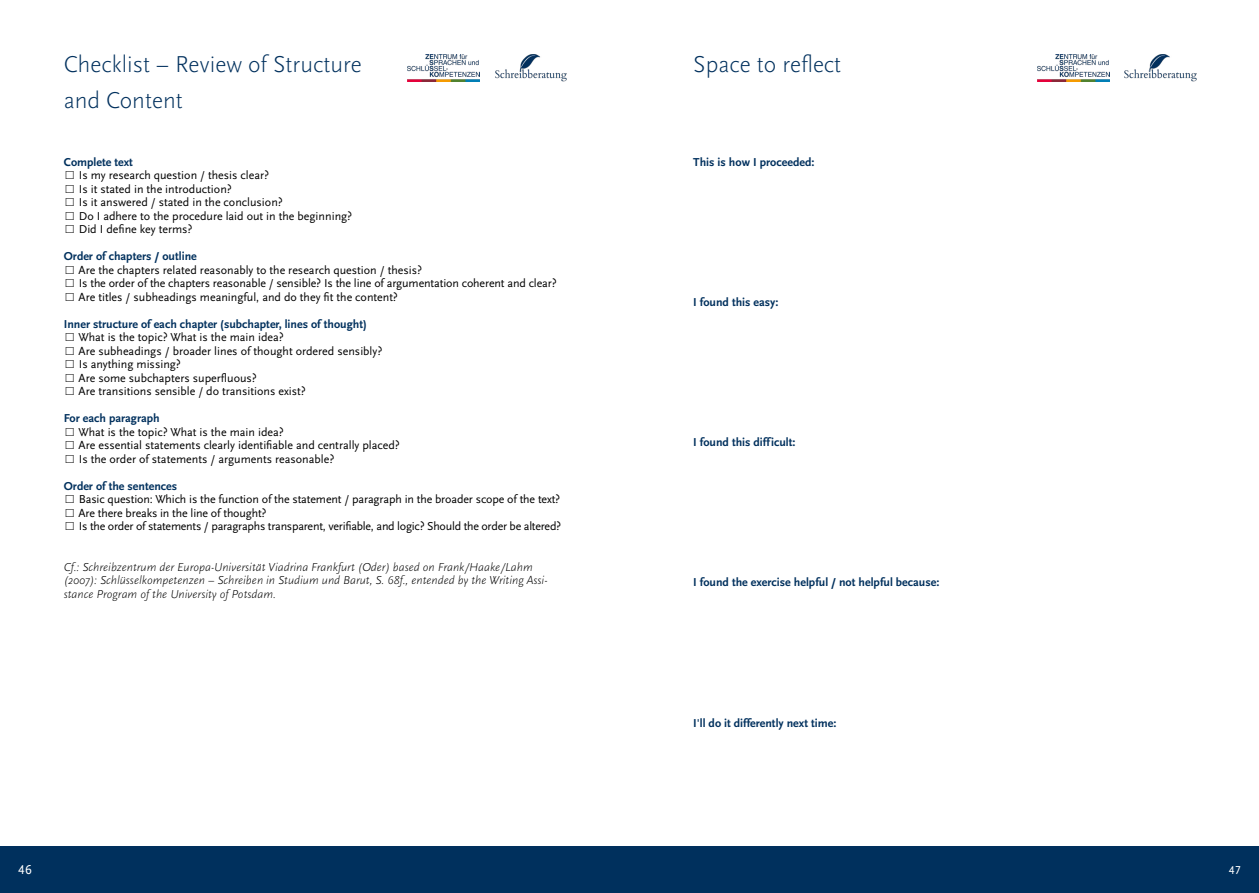
<style>
.page{position:relative;width:1259px;height:893px;background:#fff}
.page>*{position:absolute;margin:0;border:0;box-sizing:border-box;transform-origin:0 0}
.t1{font:300 24px/36px "Scala Sans Pro";color:#00305d}
.t2{font:13.5px "Scala Sans Pro";color:#fff}
.t3{font:12px "Scala Sans Pro";color:#000}
.t4{font:700 12px "Scala Sans Pro";color:#00305d}
.t5{font:italic 300 12px/13.5px "Scala Sans Pro";color:#000}
.t6{font:12px "Scala Sans Pro";letter-spacing:-.02em;color:#000}
.t7{font:12px "Scala Sans Pro";color:#fff}
</style>
<div class="page">
<div style="left:0;top:846px;width:1259px;height:47px;background:#00305d"></div>
<img style="left:1037px;top:54px;width:72px;height:28px">
<img style="left:1124px;top:54px;width:72px;height:27px">
<img style="left:407px;top:54px;width:73px;height:28px">
<img style="left:495px;top:54px;width:72px;height:27px">
<h1 class="t1" style="left:64px;top:46px;width:299px">Checklist – Review of Structure and Content</h1>
<p class="t4" style="left:64px;top:155px;width:71px">Complete text</p>
<p class="t3" style="left:64px;top:168px;width:207px">□ Is my research question / thesis clear?</p>
<p class="t3" style="left:64px;top:182px;width:170px">□ Is it stated in the introduction?</p>
<p class="t3" style="left:64px;top:195px;width:221px">□ Is it answered / stated in the conclusion?</p>
<p class="t3" style="left:64px;top:209px;width:290px">□ Do I adhere to the procedure laid out in the beginning?</p>
<p class="t3" style="left:64px;top:222px;width:130px">□ Did I define key terms?</p>
<p class="t4" style="left:64px;top:249px;width:134px">Order of chapters / outline</p>
<p class="t3" style="left:64px;top:263px;width:360px">□ Are the chapters related reasonably to the research question / thesis?</p>
<p class="t3" style="left:64px;top:276px;width:494px">□ Is the order of the chapters reasonable / sensible? Is the line of argumentation coherent and clear?</p>
<p class="t3" style="left:64px;top:290px;width:336px">□ Are titles / subheadings meaningful, and do they fit the content?</p>
<p class="t4" style="left:64px;top:317px;width:304px">Inner structure of each chapter (subchapter, lines of thought)</p>
<p class="t3" style="left:64px;top:330px;width:222px">□ What is the topic? What is the main idea?</p>
<p class="t3" style="left:64px;top:344px;width:320px">□ Are subheadings / broader lines of thought ordered sensibly?</p>
<p class="t3" style="left:64px;top:357px;width:119px">□ Is anything missing?</p>
<p class="t3" style="left:64px;top:371px;width:195px">□ Are some subchapters superfluous?</p>
<p class="t3" style="left:64px;top:384px;width:243px">□ Are transitions sensible / do transitions exist?</p>
<p class="t4" style="left:64px;top:411px;width:97px">For each paragraph</p>
<p class="t3" style="left:64px;top:425px;width:222px">□ What is the topic? What is the main idea?</p>
<p class="t3" style="left:64px;top:438px;width:338px">□ Are essential statements clearly identifiable and centrally placed?</p>
<p class="t3" style="left:64px;top:452px;width:272px">□ Is the order of statements / arguments reasonable?</p>
<p class="t4" style="left:64px;top:479px;width:115px">Order of the sentences</p>
<p class="t3" style="left:64px;top:492px;width:498px">□ Basic question: Which is the function of the statement / paragraph in the broader scope of the text?</p>
<p class="t3" style="left:64px;top:506px;width:204px">□ Are there breaks in the line of thought?</p>
<p class="t6" style="left:64px;top:519px;width:499px">□ Is the order of statements / paragraphs transparent, verifiable, and logic? Should the order be altered?</p>
<p class="t5" style="left:64px;top:560px;width:485px">Cf.: Schreibzentrum der Europa-Universität Viadrina Frankfurt (Oder) based on Frank/Haake/Lahm (2007): Schlüsselkompetenzen – Schreiben in Studium und Barut, S. 68f., entended by the Writing Assi&shy;stance Program of the University of Potsdam.</p>
<h1 class="t1" style="left:693px;top:46px;width:149px">Space to reflect</h1>
<p class="t4" style="left:693px;top:155px;width:123px">This is how I proceeded:</p>
<p class="t4" style="left:693px;top:295px;width:87px">I found this easy:</p>
<p class="t4" style="left:693px;top:435px;width:104px">I found this difficult:</p>
<p class="t4" style="left:693px;top:575px;width:248px">I found the exercise helpful / not helpful because:</p>
<p class="t4" style="left:693px;top:716px;width:145px">I'll do it differently next time:</p>
<p class="t2" style="left:18px;top:862px;width:15px">46</p>
<p class="t7" style="left:1228px;top:864px;width:13px">47</p>
</div>
